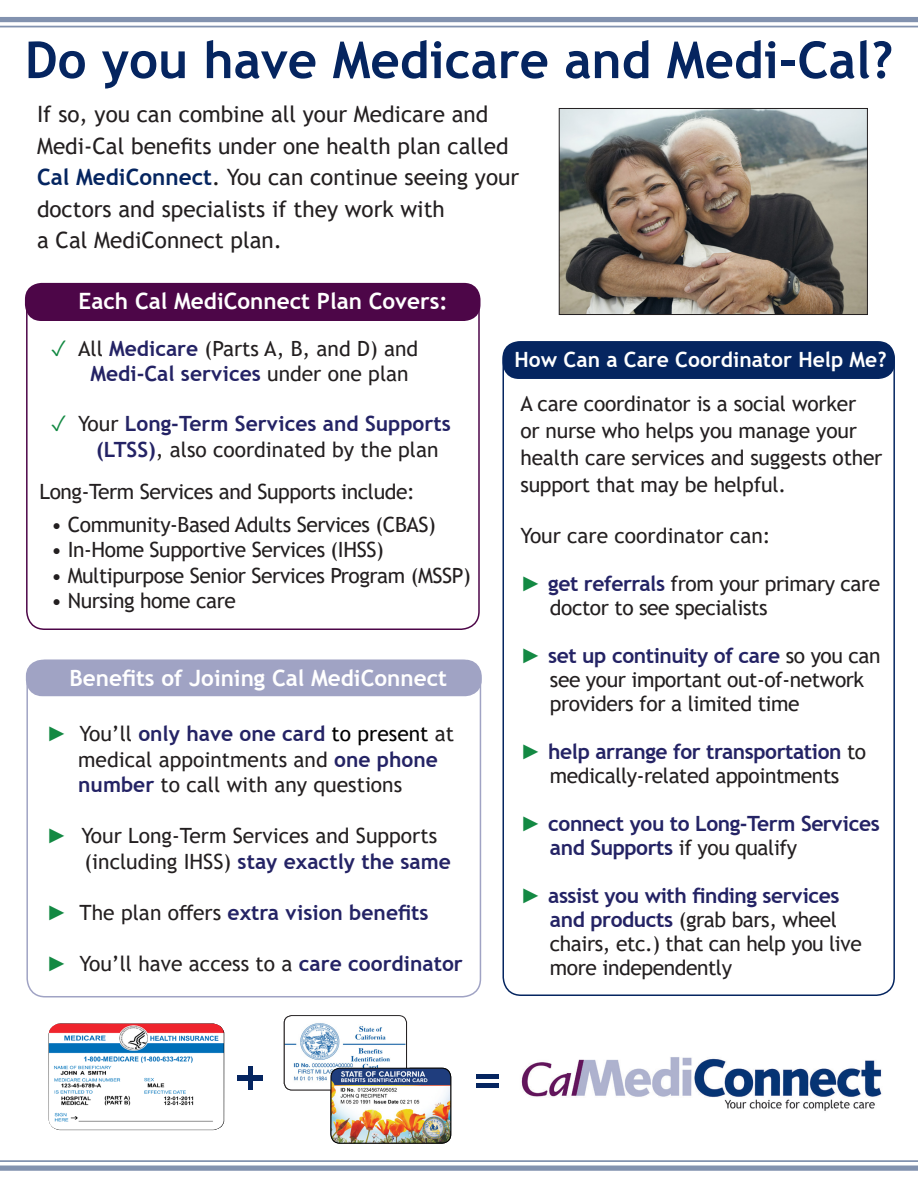
<style>
.page{position:relative;width:918px;height:1188px;background:#fff}
.page>*{position:absolute;margin:0;border:0;box-sizing:border-box;transform-origin:0 0}
.t1{font:700 51px "Trebuchet MS";color:#052560}
.t2{font:22.5px "Trebuchet MS";color:#231f20}
.t3{font:700 22.5px "Trebuchet MS";color:#fff}
.t4{font:21px/27px "Trebuchet MS";letter-spacing:-.02em;color:#231f20}
.t5{font:21px "Trebuchet MS";color:#231f20}
.t6{font:700 21px "Trebuchet MS";color:#242365}
.t7{font:700 21px "Trebuchet MS";letter-spacing:-.02em;color:#242365}
.t8{font:700 21px "Trebuchet MS";color:#fff}
.s1{font-weight:700;color:#052560}
.s2{color:#128942}
.s3{font-weight:700;color:#242365}
.s4{font-weight:400;color:#231f20}
.s5{color:#138943}
.s6{font-family:"Arial";font-weight:900;color:#138943}
.s7{font-weight:400;color:#000}
</style>
<div class="page">
<img style="left:49px;top:1024px;width:175px;height:106px">
<img style="left:521px;top:1057px;width:361px;height:54px">
<div style="left:248px;top:1067px;width:5px;height:23px;background:#052560"></div>
<div style="left:238px;top:1076px;width:25px;height:5px;background:#052560"></div>
<div style="left:476px;top:1074px;width:23px;height:5px;background:#052560"></div>
<div style="left:476px;top:1083px;width:23px;height:5px;background:#052560"></div>
<img style="left:284px;top:1016px;width:123px;height:74px">
<div style="left:284px;top:1015px;width:123px;height:75px;border:1px solid #231f20;border-radius:8px"></div>
<img style="left:331px;top:1068px;width:120px;height:75px;border-radius:9px">
<div style="left:331px;top:1068px;width:120px;height:75px;border:1px solid #000;border-radius:9px"></div>
<img style="left:561px;top:110px;width:305px;height:203px">
<div style="left:559px;top:108px;width:309px;height:207px;border:1px solid #231f20"></div>
<div style="left:25px;top:283px;width:456px;height:38px;background:#4d0648;border-radius:16px"></div>
<div style="left:26px;top:660px;width:455px;height:337px;border:2px solid #a0a3c4;border-radius:18px"></div>
<div style="left:31px;top:664px;width:446px;height:28px;background:#a0a3c4;border-radius:12px"></div>
<div style="left:26px;top:660px;width:456px;height:36px;border:9px solid #a0a3c4;border-radius:12px"></div>
<div style="left:502px;top:341px;width:393px;height:38px;background:#052560;border-radius:17px"></div>
<div style="left:0;top:17px;width:918px;height:5px;background:#8292af"></div>
<hr style="left:0;top:26px;width:918px;height:1px;background:#8292af">
<div style="left:0;top:1166px;width:918px;height:5px;background:#8292af"></div>
<hr style="left:0;top:1160px;width:918px;height:2px;background:#8292af">
<p class="t1" style="left:25px;top:28px;width:870px">Do you have Medicare and Medi-Cal?</p>
<p class="t2" style="left:37px;top:100px;width:453px">If so, you can combine all your Medicare and</p>
<p class="t2" style="left:37px;top:132px;width:473px">Medi-Cal benefits under one health plan called</p>
<p class="t2" style="left:37px;top:163px;width:484px"><span class="s1">Cal MediConnect</span>. You can continue seeing your</p>
<p class="t2" style="left:37px;top:195px;width:409px">doctors and specialists if they work with</p>
<p class="t2" style="left:37px;top:226px;width:247px">a Cal MediConnect plan.</p>
<p class="t3" style="left:79px;top:287px;width:371px">Each Cal MediConnect Plan Covers:</p>
<p class="t5" style="left:51px;top:335px;width:369px"><span class="s2">✓</span> All <span class="s3">Medicare</span> (Parts A, B, and D) and</p>
<p class="t6" style="left:91px;top:360px;width:320px">Medi-Cal services <span class="s4">under one plan</span></p>
<p class="t6" style="left:51px;top:411px;width:402px"><span class="s5">✓</span> <span class="s4">Your</span> Long-Term Services and Supports</p>
<p class="t5" style="left:96px;top:436px;width:344px"><span class="s3">(LTSS)</span>, also coordinated by the plan</p>
<p class="t4" style="left:39px;top:478px;width:377px">Long-Term Services and Supports include:</p>
<p class="t4" style="left:51px;top:511px;width:386px">• Community-Based Adults Services (CBAS)</p>
<p class="t4" style="left:51px;top:536px;width:334px">• In-Home Supportive Services (IHSS)</p>
<p class="t4" style="left:51px;top:561px;width:421px">• Multipurpose Senior Services Program (MSSP)</p>
<p class="t4" style="left:51px;top:587px;width:186px">• Nursing home care</p>
<p class="t3" style="left:70px;top:664px;width:379px">Benefits of Joining Cal MediConnect</p>
<p class="t6" style="left:47px;top:721px;width:409px"><span class="s6">►</span> <span class="s4">You’ll</span> only have one card <span class="s7">to present</span> <span class="s4">at</span></p>
<p class="t5" style="left:78px;top:746px;width:361px">medical appointments and <span class="s3">one phone</span></p>
<p class="t5" style="left:78px;top:771px;width:326px"><span class="s3">number</span> to call with any questions</p>
<p class="t5" style="left:47px;top:822px;width:392px"><span class="s6">►</span> Your Long-Term Services and Supports</p>
<p class="t6" style="left:85px;top:848px;width:368px"><span class="s4">(including IHSS)</span> stay exactly the same</p>
<p class="t6" style="left:47px;top:899px;width:383px"><span class="s6">►</span> <span class="s4">The plan offers</span> extra vision benefits</p>
<p class="t5" style="left:47px;top:950px;width:418px"><span class="s6">►</span> You’ll have access to a <span class="s3">care coordinator</span></p>
<p class="t8" style="left:515px;top:347px;width:373px">How Can a Care Coordinator Help Me?</p>
<p class="t4" style="left:520px;top:390px;width:363px">A care coordinator is a social worker<br>or nurse who helps you manage your health care services and suggests other</p>
<p class="t4" style="left:520px;top:471px;width:267px">support that may be helpful.</p>
<p class="t5" style="left:520px;top:522px;width:252px">Your care coordinator can:</p>
<p class="t4" style="left:520px;top:570px;width:361px"><span class="s6">►</span> <span class="s3">get referrals</span> from your primary care</p>
<p class="t4" style="left:550px;top:594px;width:219px">doctor to see specialists</p>
<p class="t7" style="left:520px;top:643px;width:362px"><span class="s6">►</span> set up continuity of care <span class="s4">so you can</span></p>
<p class="t4" style="left:550px;top:666px;width:316px">see your important out-of-network</p>
<p class="t4" style="left:550px;top:690px;width:251px">providers for a limited time</p>
<p class="t7" style="left:520px;top:739px;width:347px"><span class="s6">►</span> help arrange for transportation <span class="s4">to</span></p>
<p class="t4" style="left:550px;top:762px;width:291px">medically-related appointments</p>
<p class="t7" style="left:520px;top:811px;width:361px"><span class="s6">►</span> connect you to Long-Term Services</p>
<p class="t4" style="left:550px;top:834px;width:249px"><span class="s3">and Supports</span> if you qualify</p>
<p class="t7" style="left:520px;top:883px;width:321px"><span class="s6">►</span> assist you with finding services</p>
<p class="t4" style="left:550px;top:906px;width:289px"><span class="s3">and products</span> (grab bars, wheel</p>
<p class="t4" style="left:550px;top:930px;width:313px">chairs, etc.) that can help you live</p>
<p class="t4" style="left:550px;top:954px;width:184px">more independently</p>
</div>
